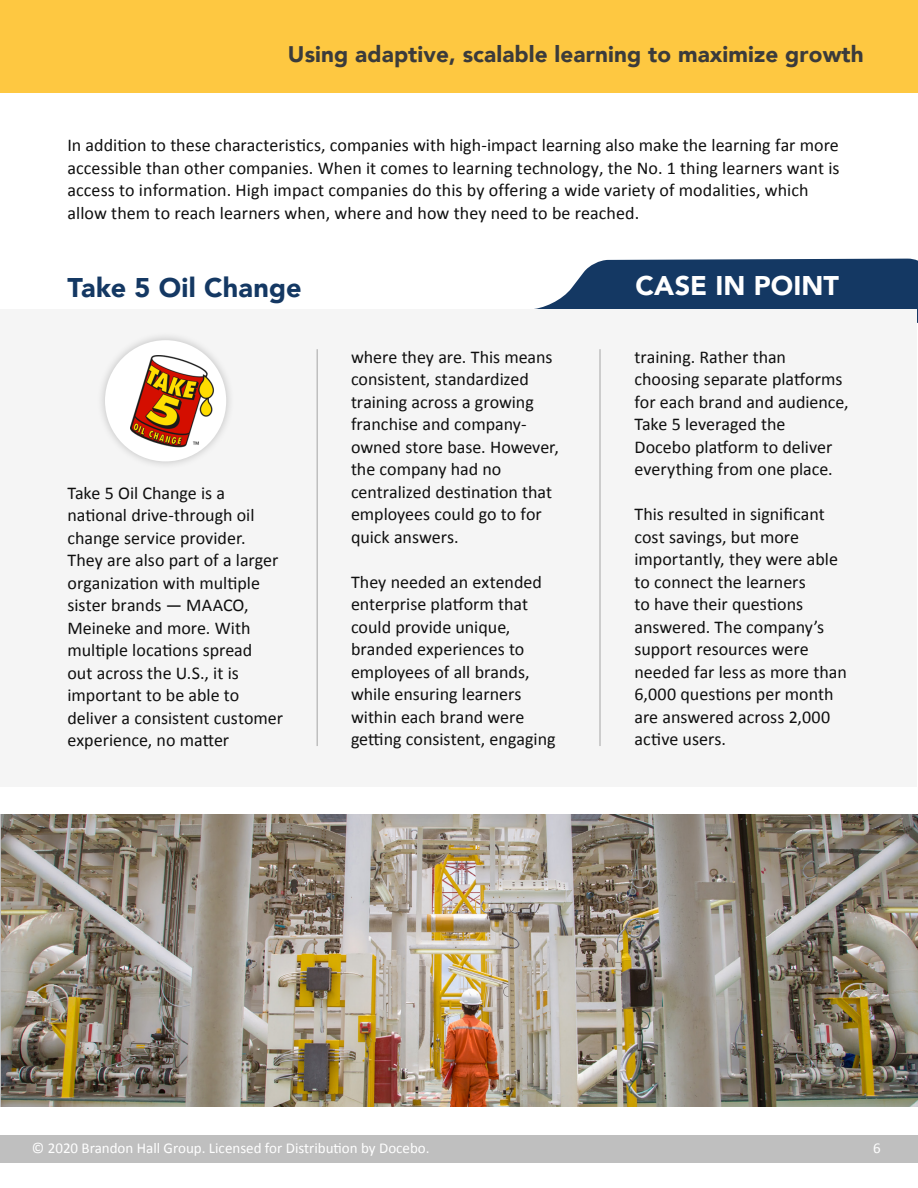
<style>
.page{position:relative;width:918px;height:1188px;background:#fff}
.page>*{position:absolute;margin:0;border:0;box-sizing:border-box;transform-origin:0 0}
.header2{font:900 27px "Avenir";letter-spacing:.01em;color:#143863}
.header2-2{font:900 27px "Avenir";letter-spacing:.005em;color:#fff}
.t1{font:900 22.5px "Avenir";letter-spacing:.005em;color:#3b3b3b}
.body_copy{font:18px/22.5px "Calibri";color:#0f0f0f}
.t2{font:15px "Calibri";color:#fff}
</style>
<div class="page">
<div style="left:0;top:0;width:918px;height:92px;background:#fec841"></div>
<div style="left:0;top:1136px;width:918px;height:27px;background:#bfbfbf"></div>
<svg style="left:534px;top:259px;width:384px;height:64px;background:#2e4e74"></svg>
<div style="left:1px;top:309px;width:916px;height:478px;background:#f5f5f5"></div>
<div style="left:96px;top:332px;width:139px;height:138px;background:#000;opacity:.21"></div>
<div style="left:105px;top:340px;width:121px;height:121px;background:#fff;border-radius:50%"></div>
<img style="left:130px;top:356px;width:85px;height:91px">
<hr style="left:316px;top:349px;width:2px;height:397px;background:#bfbfbf">
<hr style="left:599px;top:349px;width:2px;height:397px;background:#bfbfbf">
<img style="left:2px;top:815px;width:916px;height:292px">
<p class="t1" style="left:288px;top:34px;width:577px">Using adaptive, scalable learning to maximize growth</p>
<p class="body_copy" style="left:68px;top:133px;width:774px">In addition to these characteristics, companies with high-impact learning also make the learning far more accessible than other companies. When it comes to learning technology, the No. 1 thing learners want is access to information. High impact companies do this by offering a wide variety of modalities, which allow them to reach learners when, where and how they need to be reached.</p>
<p class="header2" style="left:67px;top:264px;width:236px">Take 5 Oil Change</p>
<p class="header2-2" style="left:635px;top:263px;width:205px">CASE IN POINT</p>
<p class="body_copy" style="left:68px;top:481px;width:217px">Take 5 Oil Change is a national drive-through oil change service provider.<br>They are also part of a larger organization with multiple sister brands — MAACO,<br>Meineke and more. With multiple locations spread<br>out across the U.S., it is important to be able to deliver a consistent customer experience, no matter</p>
<p class="body_copy" style="left:351px;top:345px;width:209px">where they are. This means consistent, standardized training across a growing franchise and company&shy;owned store base. However, the company had no centralized destination that employees could go to for quick answers.</p>
<p class="body_copy" style="left:351px;top:570px;width:206px">They needed an extended enterprise platform that could provide unique, branded experiences to employees of all brands, while ensuring learners within each brand were getting consistent, engaging</p>
<p class="body_copy" style="left:634px;top:345px;width:216px">training. Rather than choosing separate platforms for each brand and audience,<br>Take 5 leveraged the<br>Docebo platform to deliver everything from one place.</p>
<p class="body_copy" style="left:634px;top:502px;width:214px">This resulted in significant cost savings, but more importantly, they were able to connect the learners<br>to have their questions answered. The company’s support resources were needed far less as more than<br>6,000 questions per month are answered across 2,000 active users.</p>
<p class="t2" style="left:32px;top:1138px;width:399px">© 2020 Brandon Hall Group. Licensed for Distribution by Docebo.</p>
<p class="t2" style="left:873px;top:1138px;width:9px">6</p>
</div>
